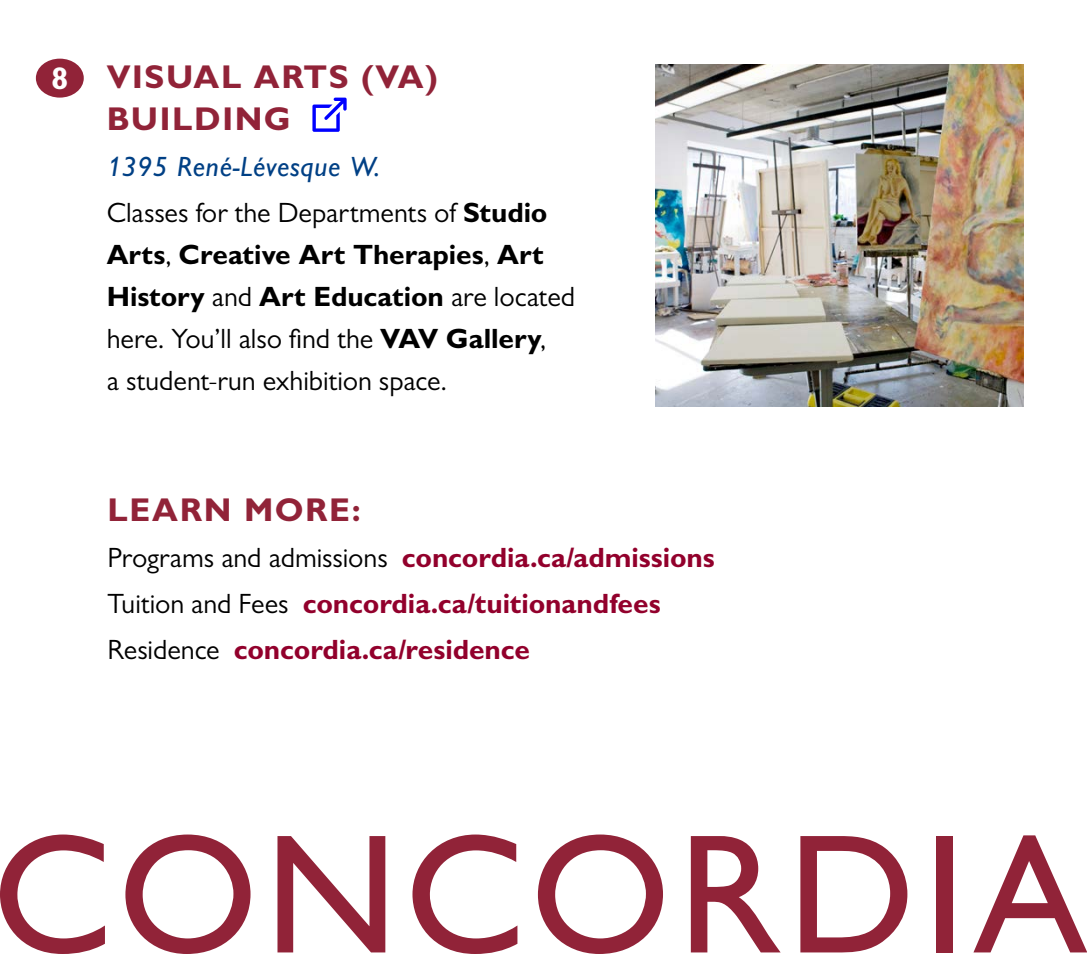
<style>
.page{position:relative;width:1087px;height:954px;background:#fff}
.page>*{position:absolute;margin:0;border:0;box-sizing:border-box;transform-origin:0 0}
.t1{font:700 33.07px/42px "Gill Sans MT Pro";letter-spacing:.05em;color:#912338}
.t2{font:700 31.41px "Gill Sans MT Pro";color:#fff}
.Body{font:28px/42px "Gill Sans MT Pro";color:#000}
.Web_link{font:700 28px "Gill Sans MT Pro";letter-spacing:-.005em;color:#92002c}
.Web_link-2{font:28px "Gill Sans MT Pro";color:#000}
.t3{font:italic 500 28px "Gill Sans MT Pro";letter-spacing:.03em;color:#004085}
.s1{font-weight:700}
.s2{font-weight:400;color:#000}
</style>
<div class="page">
<svg style="left:312px;top:98px;width:35px;height:34px"></svg>
<div style="left:38px;top:60px;width:44px;height:36px;background:#912338;border-radius:50%"></div>
<div style="left:36px;top:59px;width:48px;height:39px;border:4px solid #912338;border-radius:50%"></div>
<img style="left:655px;top:65px;width:369px;height:341px">
<svg style="left:0;top:834px;width:105px;height:120px"></svg>
<svg style="left:125px;top:834px;width:125px;height:120px"></svg>
<svg style="left:277px;top:836px;width:108px;height:116px"></svg>
<svg style="left:412px;top:834px;width:105px;height:120px"></svg>
<svg style="left:538px;top:834px;width:125px;height:120px"></svg>
<svg style="left:691px;top:836px;width:89px;height:116px"></svg>
<svg style="left:800px;top:836px;width:107px;height:116px"></svg>
<div style="left:936px;top:836px;width:17px;height:116px;background:#912338"></div>
<svg style="left:973px;top:835px;width:114px;height:117px"></svg>
<p class="t2" style="left:51px;top:59px;width:19px">8</p>
<h3 class="t1" style="left:107px;top:56px;width:333px">VISUAL ARTS (VA)<br>BUILDING</h3>
<h4 class="t3" style="left:107px;top:150px;width:275px">1395 René-Lévesque W.</h4>
<p class="Body" style="left:107px;top:192px;width:470px">Classes for the Departments of <span class="s1">Studio Arts</span>, <span class="s1">Creative Art Therapies</span>, <span class="s1">Art History</span> and <span class="s1">Art Education</span> are located here. You’ll also find the <span class="s1">VAV Gallery</span>,<br>a student-run exhibition space.</p>
<h3 class="t1" style="left:108px;top:488px;width:254px">LEARN MORE:</h3>
<p class="Web_link-2" style="left:108px;top:541px;width:282px">Programs and admissions</p>
<p class="Web_link" style="left:402px;top:540px;width:314px">concordia.ca/admissions</p>
<p class="Web_link-2" style="left:108px;top:587px;width:183px">Tuition and Fees</p>
<p class="Web_link" style="left:303px;top:586px;width:359px">concordia.ca/tuitionandfees</p>
<p class="Web_link" style="left:108px;top:632px;width:424px"><span class="s2">Residence</span> concordia.ca/residence</p>
</div>
